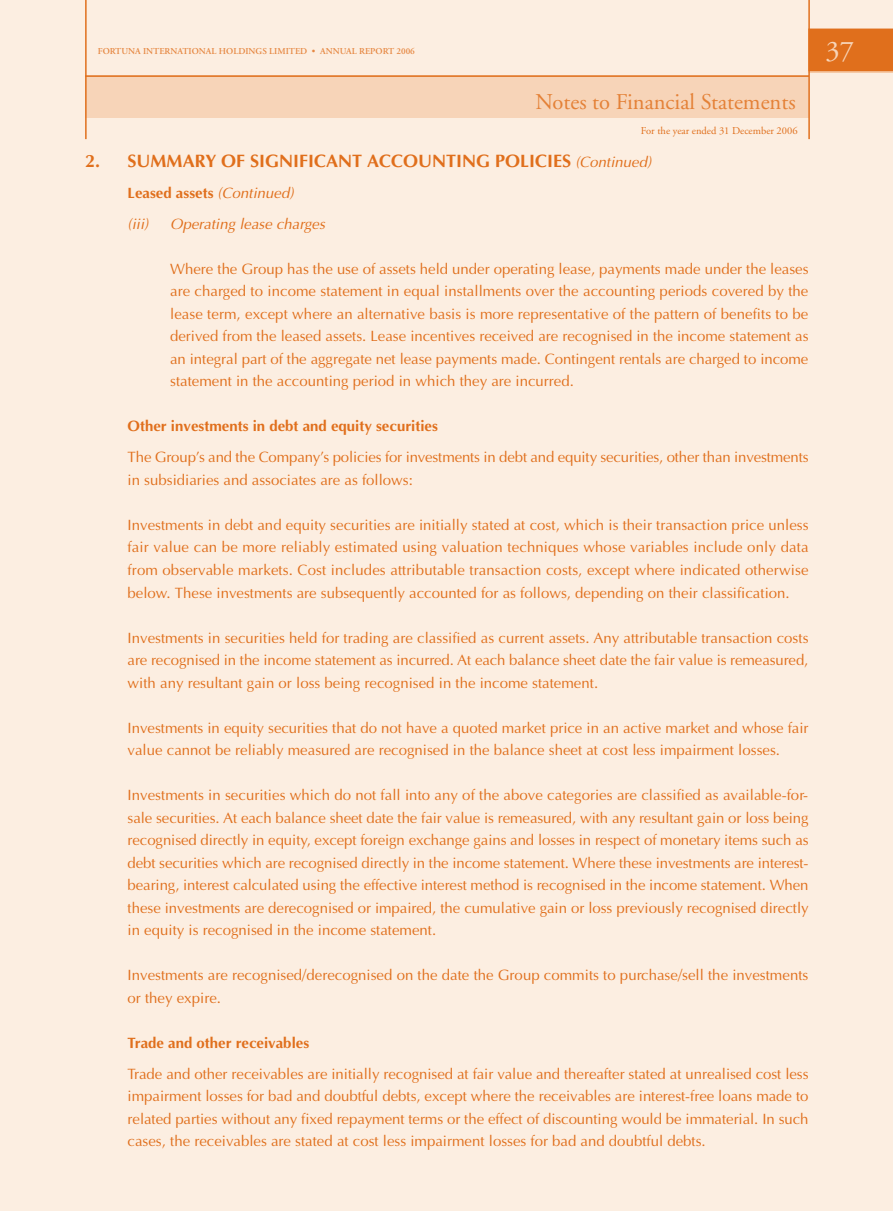
<style>
.page{position:relative;width:893px;height:1211px;background:#fff}
.page>*{position:absolute;margin:0;border:0;box-sizing:border-box;transform-origin:0 0}
.t1{font:28.5px "Adobe Garamond";color:#f7d4b8}
.t2{font:22.5px "Adobe Garamond";color:#e48137}
.t3{font:700 18px "Optima";color:#e06f1c}
.t4{font:15px/22.5px "Optima";color:#e06f1c;text-align:justify}
.t5{font:700 15px "Optima";color:#e06f1c}
.t6{font:italic 15px/31px "Optima";color:#e06f1c}
.t7{font:10.5px "Adobe Garamond";color:#e06f1c}
.t8{font:600 9px "Adobe Garamond";color:#e68843}
.s1{font-weight:400;font-style:italic;font-size:15px}
.s2{font-weight:700;font-style:normal}
</style>
<div class="page">
<div style="left:0;top:0;width:892px;height:1210px;background:#fceee1"></div>
<div style="left:808px;top:29px;width:84px;height:42px;background:#e06f1c"></div>
<hr style="left:808px;top:71px;width:84px;height:2px;background:#f1b07f">
<div style="left:85px;top:75px;width:723px;height:43px;background:#f7d4b8"></div>
<hr style="left:85px;top:75px;width:723px;height:2px;background:#e06f1c">
<hr style="left:808px;top:0;width:1px;height:139px;background:#e06f1c">
<hr style="left:85px;top:0;width:2px;height:139px;background:#e06f1c">
<p class="t8" style="left:98px;top:48px;width:318px">FORTUNA INTERNATIONAL HOLDINGS LIMITED • ANNUAL REPORT 2006</p>
<h1 class="t1" style="left:825px;top:40px;width:30px">37</h1>
<h2 class="t2" style="left:535px;top:94px;width:261px">Notes to Financial Statements</h2>
<p class="t7" style="left:641px;top:126px;width:158px">For the year ended 31 December 2006</p>
<p class="t3" style="left:85px;top:154px;width:570px">2. SUMMARY OF SIGNIFICANT ACCOUNTING POLICIES <span class="s1">(Continued)</span></p>
<p class="t6" style="left:128px;top:179px;width:170px"><span class="s2">Leased assets</span> (Continued) (iii)</p>
<p class="t6" style="left:170px;top:210px;width:159px">Operating lease charges</p>
<p class="t4" style="left:170px;top:259px;width:640px">Where the Group has the use of assets held under operating lease, payments made under the leases are charged to income statement in equal installments over the accounting periods covered by the lease term, except where an alternative basis is more representative of the pattern of benefits to be derived from the leased assets. Lease incentives received are recognised in the income statement as an integral part of the aggregate net lease payments made. Contingent rentals are charged to income statement in the accounting period in which they are incurred.</p>
<p class="t5" style="left:128px;top:420px;width:312px">Other investments in debt and equity securities</p>
<p class="t4" style="left:128px;top:447px;width:682px">The Group’s and the Company’s policies for investments in debt and equity securities, other than investments in subsidiaries and associates are as follows:</p>
<p class="t4" style="left:128px;top:515px;width:682px">Investments in debt and equity securities are initially stated at cost, which is their transaction price unless fair value can be more reliably estimated using valuation techniques whose variables include only data from observable markets. Cost includes attributable transaction costs, except where indicated otherwise below. These investments are subsequently accounted for as follows, depending on their classification.</p>
<p class="t4" style="left:128px;top:627px;width:682px">Investments in securities held for trading are classified as current assets. Any attributable transaction costs are recognised in the income statement as incurred. At each balance sheet date the fair value is remeasured, with any resultant gain or loss being recognised in the income statement.</p>
<p class="t4" style="left:128px;top:717px;width:682px">Investments in equity securities that do not have a quoted market price in an active market and whose fair value cannot be reliably measured are recognised in the balance sheet at cost less impairment losses.</p>
<p class="t4" style="left:128px;top:785px;width:682px">Investments in securities which do not fall into any of the above categories are classified as available-for&shy;sale securities. At each balance sheet date the fair value is remeasured, with any resultant gain or loss being recognised directly in equity, except foreign exchange gains and losses in respect of monetary items such as debt securities which are recognised directly in the income statement. Where these investments are interest&shy;bearing, interest calculated using the effective interest method is recognised in the income statement. When these investments are derecognised or impaired, the cumulative gain or loss previously recognised directly in equity is recognised in the income statement.</p>
<p class="t4" style="left:128px;top:965px;width:682px">Investments are recognised/derecognised on the date the Group commits to purchase/sell the investments or they expire.</p>
<p class="t5" style="left:128px;top:1036px;width:183px">Trade and other receivables</p>
<p class="t4" style="left:128px;top:1063px;width:682px">Trade and other receivables are initially recognised at fair value and thereafter stated at unrealised cost less impairment losses for bad and doubtful debts, except where the receivables are interest-free loans made to related parties without any fixed repayment terms or the effect of discounting would be immaterial. In such cases, the receivables are stated at cost less impairment losses for bad and doubtful debts.</p>
</div>
